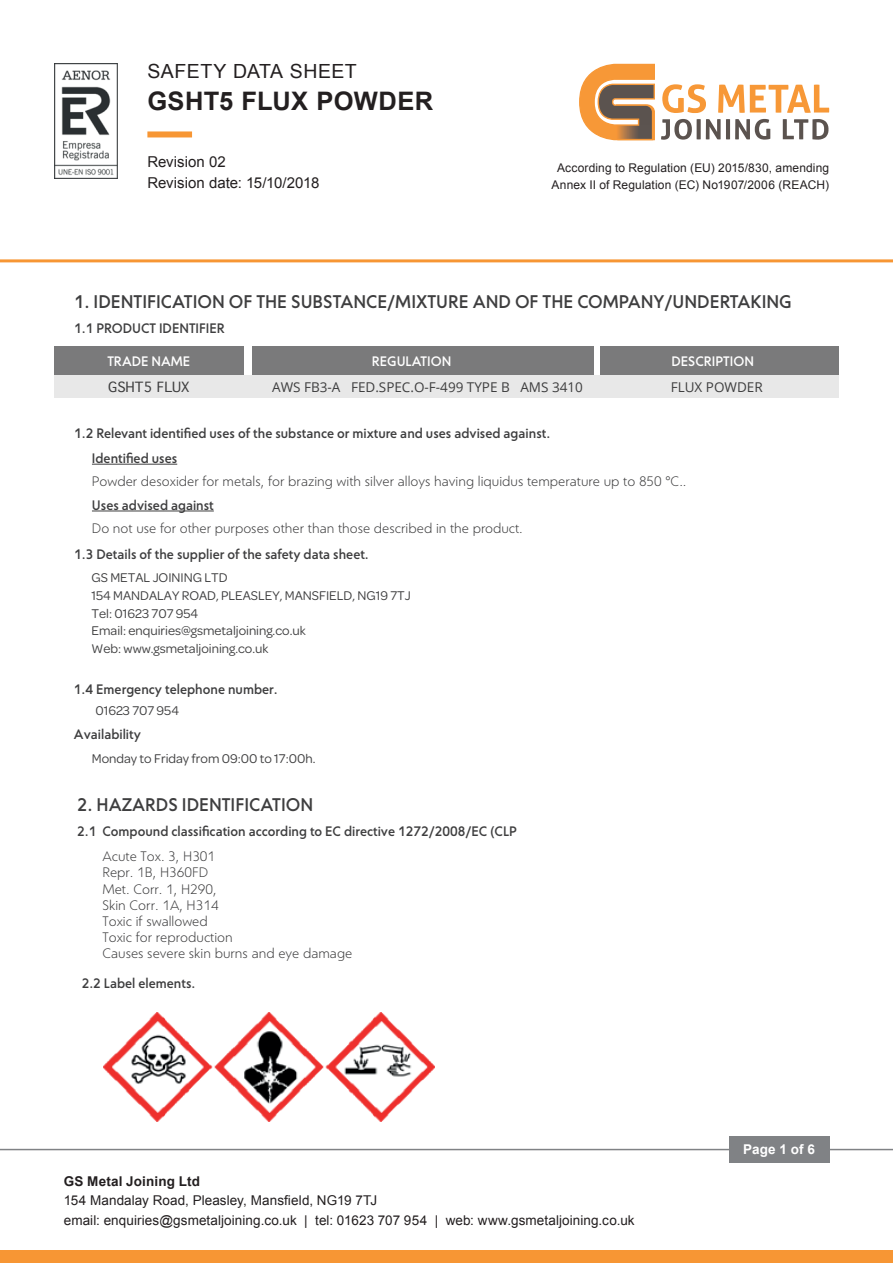
<style>
.page{position:relative;width:893px;height:1263px;background:#fff}
.page>*{position:absolute;margin:0;border:0;box-sizing:border-box;transform-origin:0 0}
.t1{font:700 25.5px "Arial";letter-spacing:.01em;color:#231f20}
.t2{font:19.5px "Arial";letter-spacing:.025em;color:#231f20}
.t3{font:500 18px "Corsica MX";color:#3e3e3f}
.t4{font:15px/20.7px "Arial";color:#231f20}
.t5{font:500 13.5px "Corsica MX";color:#3e3e3f}
.t6{font:13.5px/16.2px "Corsica MX";color:#3e3e3f}
.t7{font:13.5px/17.9px "Omnes";color:#3e3e3f}
.t8{font:13.5px/19.2px "Arial";letter-spacing:.005em;color:#231f20}
.t9{font:13.5px "Open Sans";color:#3e3e3f}
.t10{font:500 13.5px "Corsica MX";color:#fff}
.t11{font:700 13.5px "Arial";letter-spacing:.01em;color:#231f20}
.t12{font:13.5px "Geneva";color:#3e3e3f}
.t13{font:700 13.5px "Arial";letter-spacing:.01em;color:#fff}
.t14{font:12px/16.5px "Arial";letter-spacing:.01em;color:#231f20;text-align:center}
</style>
<div class="page">
<svg style="left:662px;top:84px;width:44px;height:29px"></svg>
<svg style="left:718px;top:85px;width:111px;height:28px"></svg>
<svg style="left:661px;top:119px;width:109px;height:21px"></svg>
<svg style="left:783px;top:119px;width:46px;height:21px"></svg>
<svg style="left:579px;top:64px;width:76px;height:76px"></svg>
<div style="left:54px;top:375px;width:785px;height:22px;background:#e8e8e8"></div>
<div style="left:54px;top:346px;width:190px;height:28px;background:#7a7a7b"></div>
<div style="left:252px;top:346px;width:341px;height:28px;background:#7a7a7b"></div>
<div style="left:600px;top:346px;width:239px;height:28px;background:#7a7a7b"></div>
<img style="left:54px;top:64px;width:63px;height:115px">
<hr style="left:92px;top:464px;width:85px;height:1px;background:#3e3e3f">
<hr style="left:92px;top:511px;width:122px;height:1px;background:#3e3e3f">
<img style="left:103px;top:1012px;width:331px;height:109px">
<hr style="left:0;top:1149px;width:893px;height:1px;background:#808285">
<hr style="left:0;top:259px;width:893px;height:3px;background:#f79634">
<div style="left:729px;top:1136px;width:100px;height:26px;background:#808285"></div>
<div style="left:0;top:1250px;width:893px;height:13px;background:#f79634"></div>
<div style="left:147px;top:131px;width:45px;height:6px;background:#f79634"></div>
<h2 class="t2" style="left:147px;top:58px;width:211px">SAFETY DATA SHEET</h2>
<h1 class="t1" style="left:147px;top:85px;width:287px">GSHT5 FLUX POWDER</h1>
<p class="t4" style="left:147px;top:151px;width:173px">Revision 02<br>Revision date: 15/10/2018</p>
<p class="t14" style="left:552px;top:160px;width:279px">According to Regulation (EU) 2015/830, amending<br>Annex II of Regulation (EC) No1907/2006 (REACH)</p>
<h3 class="t3" style="left:74px;top:290px;width:719px">1. IDENTIFICATION OF THE SUBSTANCE/MIXTURE AND OF THE COMPANY/UNDERTAKING</h3>
<p class="t5" style="left:74px;top:320px;width:152px">1.1 PRODUCT IDENTIFIER</p>
<p class="t10" style="left:107px;top:352px;width:84px">TRADE NAME</p>
<p class="t10" style="left:372px;top:352px;width:81px">REGULATION</p>
<p class="t10" style="left:671px;top:352px;width:84px">DESCRIPTION</p>
<p class="t12" style="left:108px;top:379px;width:83px">GSHT5 FLUX</p>
<p class="t9" style="left:272px;top:377px;width:312px">AWS FB3-A FED.SPEC.O-F-499 TYPE B AMS 3410</p>
<p class="t9" style="left:671px;top:377px;width:93px">FLUX POWDER</p>
<p class="t5" style="left:74px;top:425px;width:478px">1.2 Relevant identified uses of the substance or mixture and uses advised against.</p>
<p class="t5" style="left:92px;top:450px;width:87px">Identified uses</p>
<p class="t5" style="left:92px;top:496px;width:123px">Uses advised against</p>
<p class="t6" style="left:92px;top:473px;width:596px">Powder desoxider for metals, for brazing with silver alloys having liquidus temperature up to 850 °C..</p>
<p class="t6" style="left:92px;top:520px;width:432px">Do not use for other purposes other than those described in the product.</p>
<p class="t5" style="left:74px;top:546px;width:296px">1.3 Details of the supplier of the safety data sheet.</p>
<p class="t7" style="left:92px;top:567px;width:321px">GS METAL JOINING LTD<br>154 MANDALAY ROAD, PLEASLEY, MANSFIELD, NG19 7TJ<br>Tel: 01623 707 954<br>Email: enquiries@gsmetaljoining.co.uk<br>Web: www.gsmetaljoining.co.uk</p>
<p class="t5" style="left:74px;top:681px;width:205px">1.4 Emergency telephone number.</p>
<p class="t7" style="left:95px;top:701px;width:85px">01623 707 954</p>
<p class="t5" style="left:74px;top:725px;width:68px">Availability</p>
<p class="t7" style="left:92px;top:749px;width:225px">Monday to Friday from 09:00 to 17:00h.</p>
<h3 class="t3" style="left:77px;top:793px;width:237px">2. HAZARDS IDENTIFICATION</h3>
<p class="t5" style="left:77px;top:823px;width:441px">2.1 Compound classification according to EC directive 1272/2008/EC (CLP</p>
<p class="t6" style="left:102px;top:848px;width:251px">Acute Tox. 3, H301<br>Repr. 1B, H360FD<br>Met. Corr. 1, H290,<br>Skin Corr. 1A, H314<br>Toxic if swallowed<br>Toxic for reproduction<br>Causes severe skin burns and eye damage</p>
<p class="t5" style="left:82px;top:975px;width:115px">2.2 Label elements.</p>
<p class="t11" style="left:64px;top:1172px;width:138px">GS Metal Joining Ltd</p>
<p class="t8" style="left:64px;top:1191px;width:572px">154 Mandalay Road, Pleasley, Mansfield, NG19 7TJ<br>email: enquiries@gsmetaljoining.co.uk | tel: 01623 707 954 | web: www.gsmetaljoining.co.uk</p>
<p class="t13" style="left:743px;top:1141px;width:73px">Page 1 of 6</p>
</div>
